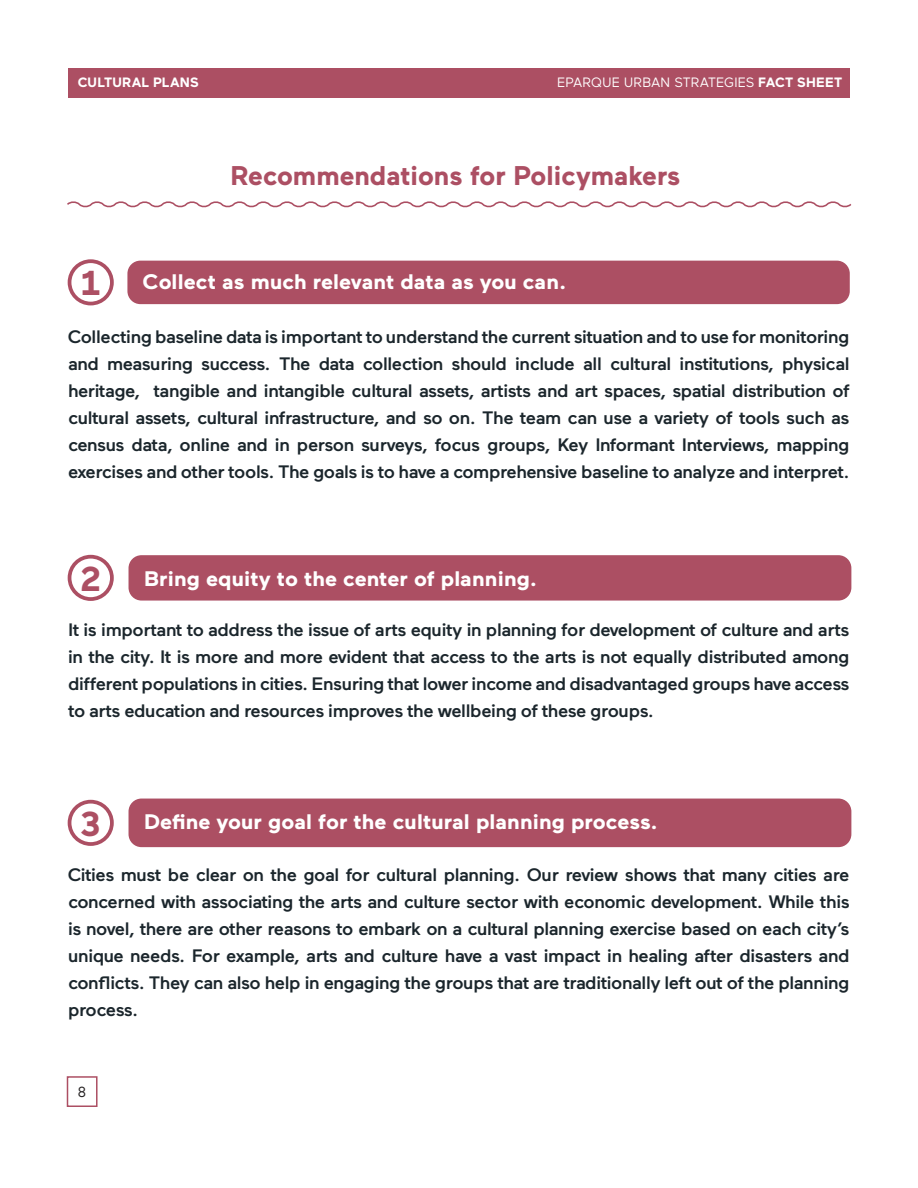
<style>
.page{position:relative;width:918px;height:1188px;background:#fff}
.page>*{position:absolute;margin:0;border:0;box-sizing:border-box;transform-origin:0 0}
.Body_9_pt{font:700 34.5px "Maax";color:#ac4f63}
.t1{font:700 27px "Maax";color:#ac4f63}
.t2{font:700 21px "Maax";color:#fff;scale:1.05 1}
.Body_9_pt-2{font:500 18px/27px "Maax";letter-spacing:-.025em;color:#1b262c;text-align:justify;scale:1.05 1}
.t3{font:15px "Maax";color:#231f20}
.t4{font:13.5px "Maax";color:#fff}
.t5{font:700 13.5px "Maax";letter-spacing:.015em;color:#fff}
.s1{font-weight:700}
</style>
<div class="page">
<div style="left:68px;top:68px;width:782px;height:30px;background:#ac4f63"></div>
<div style="left:67px;top:1076px;width:31px;height:31px;border:2px solid #ac4f63"></div>
<svg style="left:67px;top:201px;width:785px;height:7px"></svg>
<div style="left:127px;top:261px;width:723px;height:43px;background:#ac4f63;border-radius:13px"></div>
<div style="left:129px;top:555px;width:722px;height:46px;background:#ac4f63;border-radius:13px"></div>
<div style="left:68px;top:555px;width:46px;height:46px;border:4px solid #ac4f63;border-radius:50%"></div>
<div style="left:68px;top:259px;width:46px;height:46px;border:4px solid #ac4f63;border-radius:50%"></div>
<div style="left:129px;top:799px;width:722px;height:48px;background:#ac4f63;border-radius:13px"></div>
<div style="left:68px;top:800px;width:46px;height:46px;border:4px solid #ac4f63;border-radius:50%"></div>
<p class="t5" style="left:78px;top:75px;width:123px">CULTURAL PLANS</p>
<p class="t4" style="left:557px;top:75px;width:287px">EPARQUE URBAN STRATEGIES <span class="s1">FACT SHEET</span></p>
<p class="Body_9_pt" style="left:81px;top:265px;width:21px">1</p>
<p class="t1" style="left:230px;top:161px;width:452px">Recommendations for Policymakers</p>
<p class="t2" style="left:143px;top:270px;width:405px">Collect as much relevant data as you can.</p>
<p class="Body_9_pt-2" style="left:68px;top:323px;width:746px">Collecting baseline data is important to understand the current situation and to use for monitoring and measuring success. The data collection should include all cultural institutions, physical heritage, tangible and intangible cultural assets, artists and art spaces, spatial distribution of cultural assets, cultural infrastructure, and so on. The team can use a variety of tools such as census data, online and in person surveys, focus groups, Key Informant Interviews, mapping exercises and other tools. The goals is to have a comprehensive baseline to analyze and interpret.</p>
<p class="Body_9_pt" style="left:80px;top:560px;width:23px">2</p>
<p class="t2" style="left:144px;top:567px;width:376px">Bring equity to the center of planning.</p>
<p class="Body_9_pt-2" style="left:68px;top:617px;width:746px">It is important to address the issue of arts equity in planning for development of culture and arts in the city. It is more and more evident that access to the arts is not equally distributed among different populations in cities. Ensuring that lower income and disadvantaged groups have access to arts education and resources improves the wellbeing of these groups.</p>
<p class="Body_9_pt" style="left:80px;top:805px;width:22px">3</p>
<p class="t2" style="left:144px;top:810px;width:491px">Define your goal for the cultural planning process.</p>
<p class="Body_9_pt-2" style="left:68px;top:861px;width:746px">Cities must be clear on the goal for cultural planning. Our review shows that many cities are concerned with associating the arts and culture sector with economic development. While this is novel, there are other reasons to embark on a cultural planning exercise based on each city’s unique needs. For example, arts and culture have a vast impact in healing after disasters and conflicts. They can also help in engaging the groups that are traditionally left out of the planning process.</p>
<p class="t3" style="left:78px;top:1084px;width:10px">8</p>
</div>
